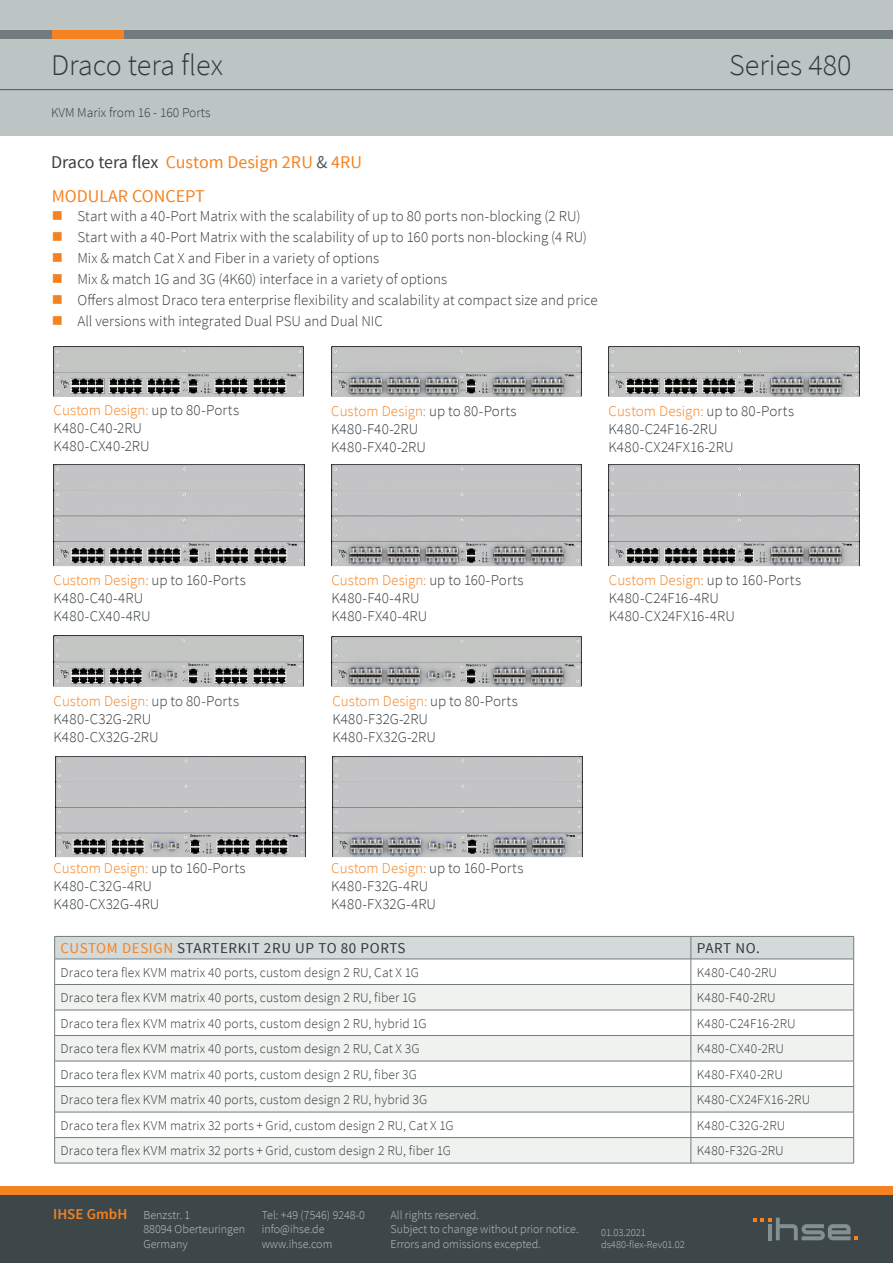
<style>
.page{position:relative;width:893px;height:1263px;background:#fff}
.page>*{position:absolute;margin:0;border:0;box-sizing:border-box;transform-origin:0 0}
.t1{font:300 30px "Source Sans Pro";color:#31393c}
.t2{font:18px "Source Sans Pro";color:#f58220}
.t3{font:300 15px/18px "Source Sans Pro";color:#31393c}
.t4{font:15px "Source Sans Pro";letter-spacing:.04em;color:#31393c}
.t5{font:300 13.5px "Source Sans Pro";letter-spacing:.01em;color:#31393c}
.t6{font:300 12px/14.4px "Source Sans Pro";color:#c0c5c6}
.t7{font:300 10.5px/12.6px "Source Sans Pro";color:#c0c5c6}
.s1{color:#3e3e3f}
.s2{color:#57585a}
.s3{color:#f58220}
.s4{font-weight:600;font-size:15px;color:#f58220}
</style>
<div class="page">
<div style="left:0;top:0;width:893px;height:135px;background:#bcc4c4"></div>
<div style="left:119px;top:30px;width:774px;height:8px;background:#727c7f"></div>
<div style="left:51px;top:30px;width:72px;height:8px;background:#f58220"></div>
<div style="left:0;top:30px;width:51px;height:8px;background:#727c7f"></div>
<hr style="left:0;top:89px;width:893px;height:1px;background:#4d5455">
<div style="left:0;top:1195px;width:893px;height:68px;background:#3d474a"></div>
<div style="left:0;top:1186px;width:893px;height:9px;background:#f58220"></div>
<svg style="left:753px;top:1217px;width:105px;height:23px"></svg>
<hr style="left:54px;top:1163px;width:637px;height:1px;background:#737c7d">
<hr style="left:691px;top:1163px;width:163px;height:1px;background:#737c7d">
<svg style="left:54px;top:936px;width:800px;height:227px"></svg>
<img style="left:331px;top:636px;width:251px;height:51px">
<img style="left:331px;top:346px;width:251px;height:51px">
<img style="left:54px;top:346px;width:250px;height:51px">
<img style="left:53px;top:464px;width:251px;height:103px">
<img style="left:331px;top:464px;width:251px;height:103px">
<img style="left:54px;top:635px;width:250px;height:52px">
<img style="left:55px;top:756px;width:250px;height:102px">
<img style="left:333px;top:756px;width:250px;height:102px">
<img style="left:609px;top:346px;width:250px;height:51px">
<img style="left:609px;top:464px;width:250px;height:103px">
<h1 class="t1" style="left:51px;top:47px;width:173px">Draco tera flex</h1>
<p class="t5" style="left:51px;top:105px;width:161px">KVM Marix from 16 - 160 Ports</p>
<p class="t2" style="left:51px;top:151px;width:313px"><span class="s1">Draco tera flex</span> Custom Design 2RU <span class="s2">&amp;</span> 4RU</p>
<p class="t2" style="left:52px;top:185px;width:155px">MODULAR CONCEPT</p>
<p class="t3" style="left:77px;top:205px;width:522px;line-height:21px">Start with a 40-Port Matrix with the scalability of up to 80 ports non-blocking (2 RU)<br>Start with a 40-Port Matrix with the scalability of up to 160 ports non-blocking (4 RU)<br>Mix &amp; match Cat X and Fiber in a variety of options<br>Mix &amp; match 1G and 3G (4K60) interface in a variety of options<br>Offers almost Draco tera enterprise flexibility and scalability at compact size and price All versions with integrated Dual PSU and Dual NIC</p>
<h1 class="t1" style="left:729px;top:47px;width:124px">Series 480</h1>
<p class="t3" style="left:54px;top:401px;width:187px"><span class="s3">Custom Design:</span> up to 80-Ports<br>K480-C40-2RU<br>K480-CX40-2RU</p>
<p class="t3" style="left:331px;top:402px;width:187px"><span class="s3">Custom Design:</span> up to 80-Ports<br>K480-F40-2RU<br>K480-FX40-2RU</p>
<p class="t3" style="left:609px;top:402px;width:187px"><span class="s3">Custom Design:</span> up to 80-Ports<br>K480-C24F16-2RU<br>K480-CX24FX16-2RU</p>
<p class="t3" style="left:54px;top:572px;width:194px"><span class="s3">Custom Design:</span> up to 160-Ports<br>K480-C40-4RU<br>K480-CX40-4RU</p>
<p class="t3" style="left:54px;top:692px;width:187px"><span class="s3">Custom Design:</span> up to 80-Ports<br>K480-C32G-2RU<br>K480-CX32G-2RU</p>
<p class="t3" style="left:331px;top:572px;width:194px"><span class="s3">Custom Design:</span> up to 160-Ports<br>K480-F40-4RU<br>K480-FX40-4RU</p>
<p class="t3" style="left:332px;top:692px;width:187px"><span class="s3">Custom Design:</span> up to 80-Ports<br>K480-F32G-2RU<br>K480-FX32G-2RU</p>
<p class="t3" style="left:53px;top:859px;width:194px"><span class="s3">Custom Design:</span> up to 160-Ports<br>K480-C32G-4RU<br>K480-CX32G-4RU</p>
<p class="t3" style="left:331px;top:859px;width:194px"><span class="s3">Custom Design:</span> up to 160-Ports<br>K480-F32G-4RU<br>K480-FX32G-4RU</p>
<p class="t3" style="left:609px;top:572px;width:194px"><span class="s3">Custom Design:</span> up to 160-Ports<br>K480-C24F16-4RU<br>K480-CX24FX16-4RU</p>
<p class="t4" style="left:61px;top:939px;width:346px"><span class="s3">CUSTOM DESIGN</span> STARTERKIT 2RU UP TO 80 PORTS</p>
<p class="t4" style="left:697px;top:939px;width:65px">PART NO.</p>
<p class="t5" style="left:61px;top:964px;width:360px">Draco tera flex KVM matrix 40 ports, custom design 2 RU, Cat X 1G</p>
<p class="t5" style="left:697px;top:964px;width:82px">K480-C40-2RU</p>
<p class="t5" style="left:61px;top:990px;width:357px">Draco tera flex KVM matrix 40 ports, custom design 2 RU, fiber 1G</p>
<p class="t5" style="left:697px;top:990px;width:80px">K480-F40-2RU</p>
<p class="t5" style="left:61px;top:1015px;width:368px">Draco tera flex KVM matrix 40 ports, custom design 2 RU, hybrid 1G</p>
<p class="t5" style="left:697px;top:1015px;width:100px">K480-C24F16-2RU</p>
<p class="t5" style="left:61px;top:1041px;width:360px">Draco tera flex KVM matrix 40 ports, custom design 2 RU, Cat X 3G</p>
<p class="t5" style="left:697px;top:1041px;width:89px">K480-CX40-2RU</p>
<p class="t5" style="left:61px;top:1066px;width:358px">Draco tera flex KVM matrix 40 ports, custom design 2 RU, fiber 3G</p>
<p class="t5" style="left:697px;top:1066px;width:88px">K480-FX40-2RU</p>
<p class="t5" style="left:61px;top:1092px;width:368px">Draco tera flex KVM matrix 40 ports, custom design 2 RU, hybrid 3G</p>
<p class="t5" style="left:697px;top:1092px;width:115px">K480-CX24FX16-2RU</p>
<p class="t5" style="left:61px;top:1117px;width:394px">Draco tera flex KVM matrix 32 ports + Grid, custom design 2 RU, Cat X 1G</p>
<p class="t5" style="left:697px;top:1117px;width:90px">K480-C32G-2RU</p>
<p class="t5" style="left:61px;top:1143px;width:392px">Draco tera flex KVM matrix 32 ports + Grid, custom design 2 RU, fiber 1G</p>
<p class="t5" style="left:697px;top:1143px;width:88px">K480-F32G-2RU</p>
<p class="t6" style="left:144px;top:1208px;width:103px;text-indent:-90px"><span class="s4">IHSE GmbH</span> Benzstr. 1<br>88094 Oberteuringen<br>Germany</p>
<p class="t6" style="left:262px;top:1208px;width:105px">Tel: +49 (7546) 9248-0 info@ihse.de www.ihse.com</p>
<p class="t6" style="left:391px;top:1208px;width:190px">All rights reserved.<br>Subject to change without prior notice.<br>Errors and omissions excepted.</p>
<p class="t7" style="left:601px;top:1226px;width:85px">01.03.2021 ds480-flex-Rev01.02</p>
</div>
